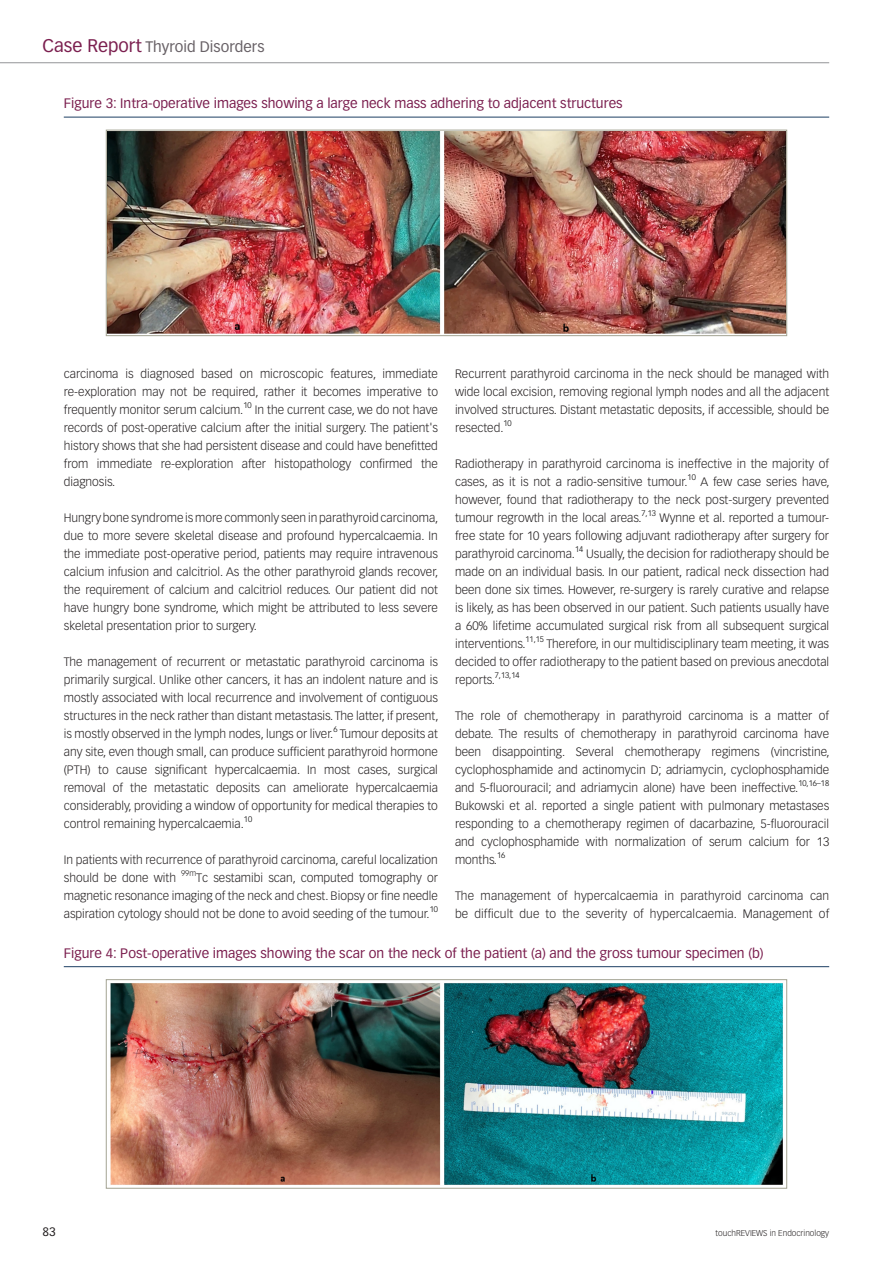
<style>
.page{position:relative;width:893px;height:1263px;background:#fff}
.page>*{position:absolute;margin:0;border:0;box-sizing:border-box;transform-origin:0 0}
.t1{font:15px "Vectora LT Std";color:#686166}
.t2{font:13.5px "Vectora LT Std";color:#7b1f4f}
.t3{font:300 12px/18px "Vectora LT Std";color:#231f20;text-align:justify}
.t4{font:12px "Vectora LT Std";color:#231f20}
.t5{font:300 8.25px "Vectora LT Std";color:#231f20}
.t6{font:300 7.95px "Vectora LT Std";color:#000}
.t7{font:300 7.95px "Vectora LT Std";color:#231f20}
.s1{font-size:18px;color:#7b1f4f}
</style>
<div class="page">
<hr style="left:0;top:62px;width:829px;height:1px;background:#939598">
<hr style="left:64px;top:117px;width:765px;height:1px;background:#1d3f63">
<img style="left:108px;top:132px;width:677px;height:202px">
<div style="left:106px;top:130px;width:681px;height:206px;border:1px solid #a3a392"></div>
<hr style="left:64px;top:966px;width:765px;height:1px;background:#1d3f63">
<img style="left:110px;top:983px;width:673px;height:202px">
<div style="left:106px;top:979px;width:681px;height:209px;border:1px solid #a3a392"></div>
<p class="t1" style="left:43px;top:38px;width:224px"><span class="s1">Case Report</span> Thyroid Disorders</p>
<p class="t2" style="left:64px;top:96px;width:560px">Figure 3: Intra-operative images showing a large neck mass adhering to adjacent structures</p>
<p class="t3" style="left:64px;top:365px;width:376px">carcinoma is diagnosed based on microscopic features, immediate re-exploration may not be required, rather it becomes imperative to frequently monitor serum calcium.<sup>10</sup> In the current case, we do not have records of post-operative calcium after the initial surgery. The patient's history shows that she had persistent disease and could have benefitted from immediate re-exploration after histopathology confirmed the diagnosis.</p>
<p class="t3" style="left:64px;top:509px;width:376px">Hungry bone syndrome is more commonly seen in parathyroid carcinoma, due to more severe skeletal disease and profound hypercalcaemia. In the immediate post-operative period, patients may require intravenous calcium infusion and calcitriol. As the other parathyroid glands recover, the requirement of calcium and calcitriol reduces. Our patient did not have hungry bone syndrome, which might be attributed to less severe skeletal presentation prior to surgery.</p>
<p class="t3" style="left:64px;top:653px;width:376px">The management of recurrent or metastatic parathyroid carcinoma is primarily surgical. Unlike other cancers, it has an indolent nature and is mostly associated with local recurrence and involvement of contiguous structures in the neck rather than distant metastasis. The latter, if present, is mostly observed in the lymph nodes, lungs or liver.</p>
<p class="t6" style="left:333px;top:725px;width:6px">6</p>
<p class="t3" style="left:64px;top:725px;width:376px;text-indent:276px">Tumour deposits at any site, even though small, can produce sufficient parathyroid hormone (PTH) to cause significant hypercalcaemia. In most cases, surgical removal of the metastatic deposits can ameliorate hypercalcaemia considerably, providing a window of opportunity for medical therapies to control remaining hypercalcaemia.</p>
<p class="t6" style="left:244px;top:815px;width:10px">10</p>
<p class="t3" style="left:64px;top:851px;width:376px">In patients with recurrence of parathyroid carcinoma, careful localization should be done with</p>
<p class="t7" style="left:181px;top:869px;width:17px">99m</p>
<p class="t3" style="left:64px;top:869px;width:376px;text-indent:132px">Tc sestamibi scan, computed tomography or magnetic resonance imaging of the neck and chest. Biopsy or fine needle aspiration cytology should not be done to avoid seeding of the tumour.<sup>10</sup></p>
<p class="t3" style="left:455px;top:365px;width:376px">Recurrent parathyroid carcinoma in the neck should be managed with wide local excision, removing regional lymph nodes and all the adjacent involved structures. Distant metastatic deposits, if accessible, should be resected.<sup>10</sup></p>
<p class="t3" style="left:455px;top:455px;width:376px">Radiotherapy in parathyroid carcinoma is ineffective in the majority of cases, as it is not a radio-sensitive tumour.<sup>10</sup> A few case series have, however, found that radiotherapy to the neck post-surgery prevented tumour regrowth in the local areas.</p>
<p class="t6" style="left:641px;top:509px;width:16px">7,13</p>
<p class="t3" style="left:455px;top:509px;width:376px;text-indent:204px">Wynne et al. reported a tumour&shy;free state for 10 years following adjuvant radiotherapy after surgery for parathyroid carcinoma.</p>
<p class="t6" style="left:575px;top:545px;width:10px">14</p>
<p class="t3" style="left:455px;top:545px;width:376px;text-indent:131px">Usually, the decision for radiotherapy should be made on an individual basis. In our patient, radical neck dissection had been done six times. However, re-surgery is rarely curative and relapse is likely, as has been observed in our patient. Such patients usually have a 60% lifetime accumulated surgical risk from all subsequent surgical interventions.</p>
<p class="t6" style="left:525px;top:635px;width:20px">11,15</p>
<p class="t3" style="left:455px;top:635px;width:376px;text-indent:92px">Therefore, in our multidisciplinary team meeting, it was decided to offer radiotherapy to the patient based on previous anecdotal reports.</p>
<p class="t6" style="left:495px;top:671px;width:26px">7,13,14</p>
<p class="t3" style="left:455px;top:707px;width:376px">The role of chemotherapy in parathyroid carcinoma is a matter of debate. The results of chemotherapy in parathyroid carcinoma have been disappointing. Several chemotherapy regimens (vincristine, cyclophosphamide and actinomycin D; adriamycin, cyclophosphamide and 5-fluorouracil; and adriamycin alone) have been ineffective.</p>
<p class="t6" style="left:798px;top:779px;width:32px">10,16–18</p>
<p class="t3" style="left:455px;top:797px;width:376px">Bukowski et al. reported a single patient with pulmonary metastases responding to a chemotherapy regimen of dacarbazine, 5-fluorouracil and cyclophosphamide with normalization of serum calcium for 13 months.</p>
<p class="t6" style="left:497px;top:851px;width:10px">16</p>
<p class="t3" style="left:455px;top:887px;width:376px">The management of hypercalcaemia in parathyroid carcinoma can be difficult due to the severity of hypercalcaemia. Management of</p>
<p class="t2" style="left:64px;top:945px;width:701px">Figure 4: Post-operative images showing the scar on the neck of the patient (a) and the gross tumour specimen (b)</p>
<p class="t4" style="left:43px;top:1225px;width:15px">83</p>
<p class="t5" style="left:716px;top:1228px;width:115px">touchREVIEWS in Endocrinology</p>
</div>
